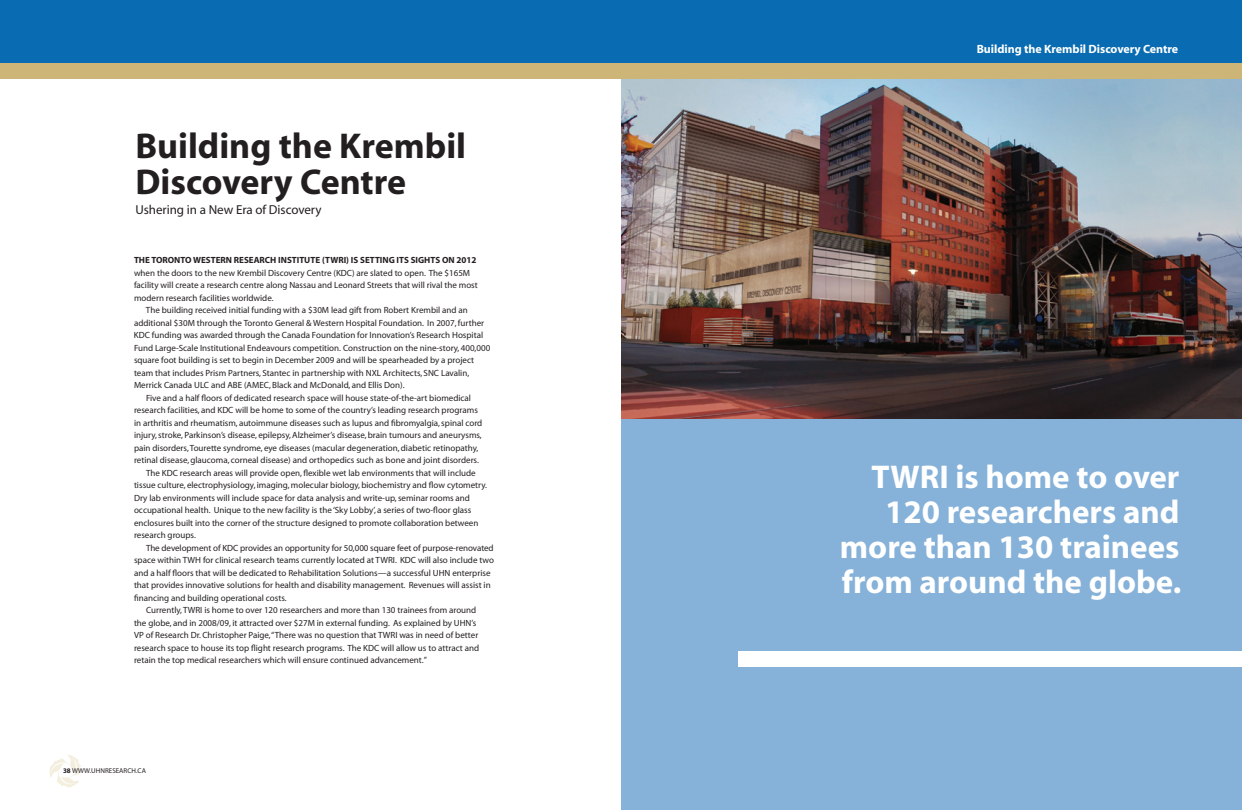
<style>
.page{position:relative;width:1242px;height:810px;background:#fff}
.page>*{position:absolute;margin:0;border:0;box-sizing:border-box;transform-origin:0 0}
.t1{font:700 36px/36px "Myriad";color:#231f20}
.t2{font:700 33px/35px "Myriad";color:#fff;text-align:right}
.t3{font:13px "Myriad";letter-spacing:-.005em;color:#231f20}
.t4{font:700 12px "Myriad";letter-spacing:-.005em;color:#fff}
.t5{font:9px/12.5px "Myriad";color:#231f20}
.t6{font:700 9px "Myriad";color:#231f20}
.t7{font:7px "Myriad";letter-spacing:.005em;color:#231f20}
.s1{font-weight:700}
</style>
<div class="page">
<svg style="left:49px;top:755px;width:32px;height:32px"></svg>
<div style="left:621px;top:369px;width:621px;height:441px;background:#86b2d9"></div>
<div style="left:739px;top:651px;width:503px;height:16px;background:#fff"></div>
<img style="left:621px;top:78px;width:621px;height:341px">
<div style="left:0;top:0;width:1242px;height:66px;background:#096bb1"></div>
<div style="left:0;top:63px;width:1242px;height:15px;background:#ccb576"></div>
<h1 class="t1" style="left:136px;top:130px;width:332px">Building the Krembil<br>Discovery Centre</h1>
<h3 class="t3" style="left:136px;top:204px;width:188px">Ushering in a New Era of Discovery</h3>
<p class="t6" style="left:134px;top:255px;width:164px">The Toronto Western Research Institut</p>
<p class="t6" style="left:315px;top:255px;width:61px">e (TWRI) is setting</p>
<p class="t6" style="left:397px;top:255px;width:25px">its sight</p>
<p class="t6" style="left:435px;top:255px;width:43px">s on 2012</p>
<p class="t5" style="left:134px;top:267px;width:345px">when the doors to the new Krembil Discovery Centre (KDC) are slated to open. The $165M facility will create a research centre along Nassau and Leonard Streets that will rival the most modern research facilities worldwide.</p>
<p class="t5" style="left:134px;top:304px;width:358px;text-indent:12px">The building received initial funding with a $30M lead gift from Robert Krembil and an additional $30M through the Toronto General &amp; Western Hospital Foundation. In 2007, further KDC funding was awarded through the Canada Foundation for Innovation’s Research Hospital Fund Large-Scale Institutional Endeavours competition. Construction on the nine-story, 400,000 square foot building is set to begin in December 2009 and will be spearheaded by a project team that includes Prism Partners, Stantec in partnership with NXL Architects, SNC</p>
<p class="t5" style="left:441px;top:367px;width:30px">Lavalin,</p>
<p class="t5" style="left:134px;top:379px;width:66px">Merrick Canada ULC</p>
<p class="t5" style="left:211px;top:379px;width:195px">and ABE (AMEC, Black and McDonald, and Ellis Don).</p>
<p class="t5" style="left:146px;top:392px;width:327px">Five and a half floors of dedicated research space will house state-of-the-art biomedical</p>
<p class="t5" style="left:134px;top:404px;width:345px">research facilities, and KDC will be home to some of the country’s leading research programs</p>
<p class="t5" style="left:134px;top:417px;width:350px">in arthritis and rheumatism, autoimmune diseases such as lupus and fibromyalgia, spinal cord</p>
<p class="t5" style="left:134px;top:429px;width:349px">injury, stroke, Parkinson’s disease, epilepsy, Alzheimer’s disease, brain tumours and aneurysms,</p>
<p class="t5" style="left:134px;top:442px;width:346px">pain disorders, Tourette syndrome, eye diseases (macular degeneration, diabetic retinopathy,</p>
<p class="t5" style="left:134px;top:454px;width:346px">retinal disease, glaucoma, corneal disease) and orthopedics such as bone and joint disorders.</p>
<p class="t5" style="left:146px;top:467px;width:331px">The KDC research areas will provide open, flexible wet lab environments that will include</p>
<p class="t5" style="left:134px;top:479px;width:355px">tissue culture, electrophysiology, imaging, molecular biology, biochemistry and flow cytometry.</p>
<p class="t5" style="left:134px;top:492px;width:338px">Dry lab environments will include space for data analysis and write-up, seminar rooms and</p>
<p class="t5" style="left:134px;top:504px;width:339px">occupational health. Unique to the new facility is the ‘Sky Lobby’, a series of two-floor glass</p>
<p class="t5" style="left:134px;top:517px;width:346px">enclosures built into the corner of the structure designed to promote collaboration between</p>
<p class="t5" style="left:134px;top:529px;width:63px">research groups.</p>
<p class="t5" style="left:146px;top:542px;width:349px">The development of KDC provides an opportunity for 50,000 square feet of purpose-renovated</p>
<p class="t5" style="left:134px;top:554px;width:56px">space within TWH</p>
<p class="t5" style="left:203px;top:554px;width:179px">for clinical research teams currently located at TWRI</p>
<p class="t5" style="left:134px;top:554px;width:361px;text-indent:261px">. KDC will also include two and a half floors that will be dedicated to Rehabilitation Solutions—a successful UHN</p>
<p class="t5" style="left:452px;top:567px;width:40px">enterprise</p>
<p class="t5" style="left:134px;top:579px;width:358px">that provides innovative solutions for health and disability management. Revenues will assist in</p>
<p class="t5" style="left:134px;top:592px;width:154px">financing and building operational costs.</p>
<p class="t5" style="left:146px;top:604px;width:43px">Currently, TWRI</p>
<p class="t5" style="left:134px;top:604px;width:344px;text-indent:70px">is home to over 120 researchers and more than 130 trainees from around the globe, and in 2008/09, it attracted over $27M in external funding. As explained by UHN</p>
<p class="t5" style="left:472px;top:617px;width:6px">’s</p>
<p class="t5" style="left:134px;top:629px;width:250px">VP of Research Dr. Christopher Paige, “There was no question that TWRI</p>
<p class="t5" style="left:134px;top:629px;width:347px;text-align:justify;text-indent:265px">was in need of better research space to house its top flight research programs. The KDC will allow us to attract and retain the top medical researchers which will ensure continued advancement.”</p>
<p class="t7" style="left:63px;top:767px;width:85px"><span class="s1">38</span> www.uhnresearch.ca</p>
<h3 class="t4" style="left:977px;top:42px;width:203px">Building the Krembil Discovery Centre</h3>
<h2 class="t2" style="left:840px;top:460px;width:343px">TWRI is home to over<br>120 researchers and more than 130 trainees from around the globe.</h2>
</div>
